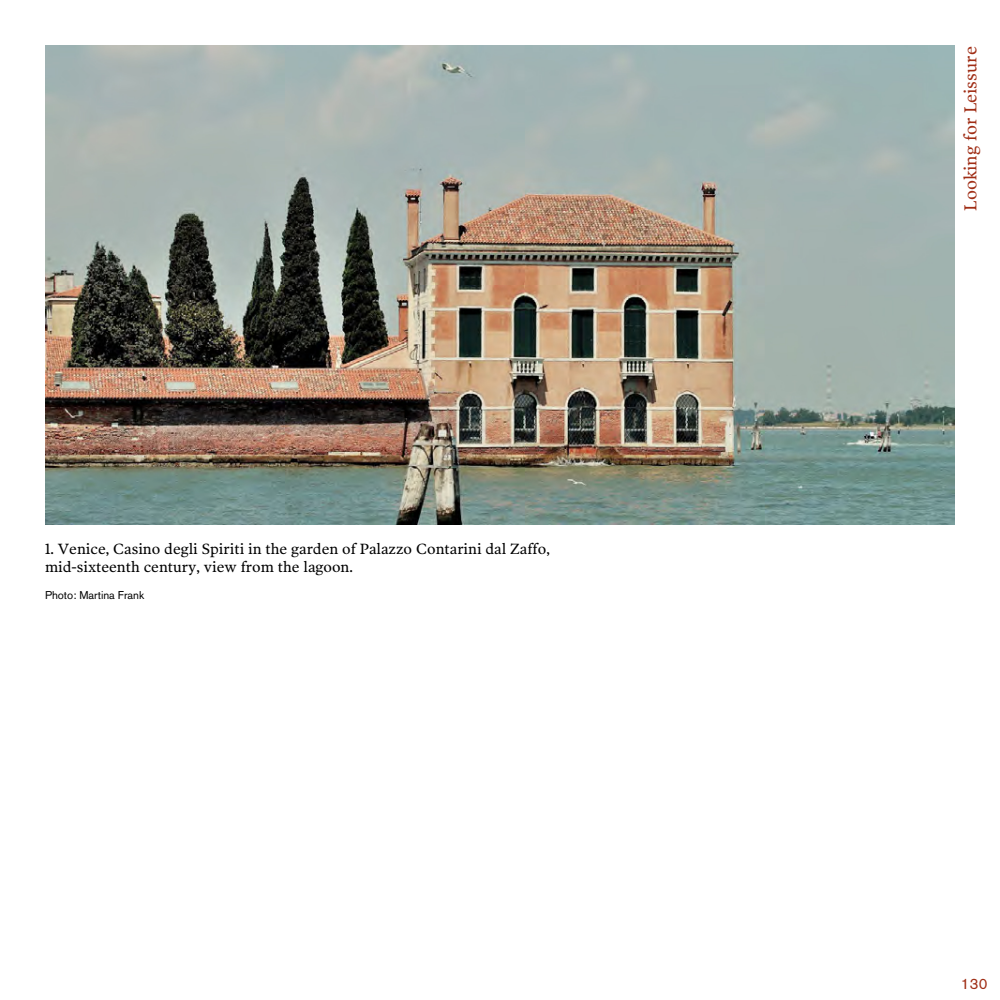
<style>
.page{position:relative;width:1000px;height:1000px;background:#fff}
.page>*{position:absolute;margin:0;border:0;box-sizing:border-box;transform-origin:0 0}
.t1{font:17.5px "Poynter CE Text Two L";color:#a02e16}
.t2{font:15px/18px "Poynter CE Text Two L";color:#000}
.t3{font:15px "Akzidenz Grotesk Pro";color:#a02e16}
.t4{font:11.25px "Akzidenz Grotesk Pro";color:#000}
</style>
<div class="page">
<img style="left:45px;top:45px;width:909px;height:480px">
<p class="t2" style="left:45px;top:540px;width:506px">1. Venice, Casino degli Spiriti in the garden of Palazzo Contarini dal Zaffo, mid-sixteenth century, view from the lagoon.</p>
<p class="t4" style="left:45px;top:588px;width:101px">Photo: Martina Frank</p>
<p class="t1" style="left:959px;top:211px;width:166px;rotate:-90deg">Looking for Leissure</p>
<p class="t3" style="left:961px;top:974px;width:28px">130</p>
</div>
